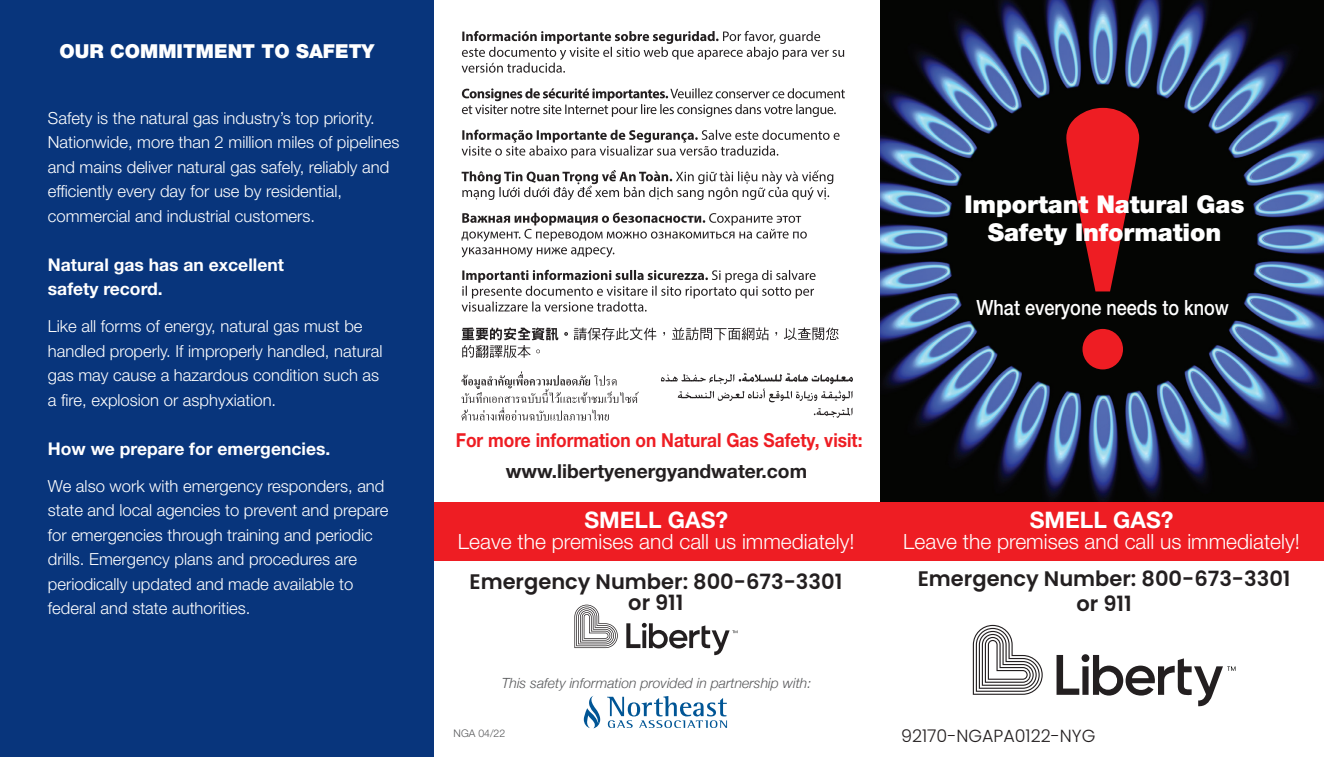
<style>
.page{position:relative;width:1324px;height:757px;background:#fff}
.page>*{position:absolute;margin:0;border:0;box-sizing:border-box;transform-origin:0 0}
.t1{font:900 24.5px/28px "Helvetica Neue";letter-spacing:-.005em;color:#fff;text-align:center}
.t2{font:700 22.75px "Helvetica Neue LT Std";color:#fff}
.t3{font:300 21px "Helvetica Neue LT Std";color:#fff}
.t4{font:600 21px/25.2px "Poppins";color:#231f20;text-align:center}
.t5{font:500 21px "Helvetica Neue LT Std";color:#fff;scale:.86 1}
.t6{font:700 19.25px "Helvetica Neue LT Std";color:#ee1d23;scale:.9 1}
.t7{font:700 19.25px "Helvetica Neue LT Std";color:#231f20}
.t8{font:900 19.25px "Helvetica Neue";color:#fff}
.t9{font:700 17.5px/24.5px "Helvetica Neue LT Std";color:#fff}
.t10{font:300 17.5px "Poppins";color:#231f20}
.t11{font:300 16.62px/24.5px "Helvetica Neue LT Std";color:#fff}
.t12{font:italic 300 14px "Helvetica Neue";color:#57585a}
.t13{font:300 10.5px "Helvetica Neue LT Std";color:#57585a}
</style>
<div class="page">
<img style="left:880px;top:0;width:443px;height:502px">
<svg style="left:607px;top:696px;width:120px;height:31px"></svg>
<svg style="left:583px;top:696px;width:17px;height:31px"></svg>
<div style="left:423px;top:502px;width:900px;height:58px;background:#ee1d23"></div>
<svg style="left:1066px;top:108px;width:72px;height:183px;background:#9c1417"></svg>
<div style="left:1082px;top:328px;width:40px;height:41px;background:#ee1d23;border-radius:50%"></div>
<div style="left:0;top:0;width:434px;height:756px;background:#08357c"></div>
<svg style="left:461px;top:269px;width:354px;height:42px"></svg>
<svg style="left:461px;top:247px;width:153px;height:10px"></svg>
<svg style="left:461px;top:212px;width:345px;height:29px"></svg>
<svg style="left:461px;top:170px;width:372px;height:30px"></svg>
<svg style="left:461px;top:129px;width:378px;height:29px"></svg>
<svg style="left:462px;top:88px;width:382px;height:29px"></svg>
<svg style="left:461px;top:31px;width:383px;height:42px"></svg>
<svg style="left:661px;top:373px;width:191px;height:44px"></svg>
<svg style="left:462px;top:327px;width:376px;height:30px"></svg>
<svg style="left:461px;top:371px;width:177px;height:49px"></svg>
<svg style="left:972px;top:624px;width:70px;height:70px"></svg>
<svg style="left:1056px;top:654px;width:179px;height:51px"></svg>
<svg style="left:574px;top:604px;width:43px;height:43px"></svg>
<svg style="left:626px;top:622px;width:111px;height:32px"></svg>
<p class="t8" style="left:60px;top:39px;width:316px">OUR COMMITMENT TO SAFETY</p>
<p class="t11" style="left:48px;top:105px;width:353px">Safety is the natural gas industry’s top priority.<br>Nationwide, more than 2 million miles of pipelines and mains deliver natural gas safely, reliably and efficiently every day for use by residential, commercial and industrial customers.</p>
<p class="t9" style="left:48px;top:252px;width:237px">Natural gas has an excellent safety record.</p>
<p class="t11" style="left:48px;top:313px;width:336px">Like all forms of energy, natural gas must be handled properly. If improperly handled, natural gas may cause a hazardous condition such as a fire, explosion or asphyxiation.</p>
<p class="t9" style="left:48px;top:435px;width:284px">How we prepare for emergencies.</p>
<p class="t11" style="left:48px;top:472px;width:342px">We also work with emergency responders, and state and local agencies to prevent and prepare for emergencies through training and periodic drills. Emergency plans and procedures are periodically updated and made available to federal and state authorities.</p>
<h1 class="t1" style="left:964px;top:190px;width:281px">Important Natural Gas<br>Safety Information</h1>
<p class="t5" style="left:976px;top:294px;width:295px">What everyone needs to know</p>
<p class="t6" style="left:455px;top:427px;width:453px">For more information on Natural Gas Safety, visit:</p>
<p class="t7" style="left:505px;top:459px;width:303px">www.libertyenergyandwater.com</p>
<h2 class="t2" style="left:584px;top:505px;width:145px">SMELL GAS?</h2>
<p class="t3" style="left:458px;top:528px;width:398px">Leave the premises and call us immediately!</p>
<p class="t4" style="left:469px;top:570px;width:374px;line-height:21px">Emergency Number: 800-673-3301 or 911</p>
<p class="t12" style="left:501px;top:671px;width:311px">This safety information provided in partnership with:</p>
<p class="t13" style="left:453px;top:726px;width:53px">NGA 04/22</p>
<h2 class="t2" style="left:1029px;top:505px;width:145px">SMELL GAS?</h2>
<p class="t3" style="left:903px;top:528px;width:398px">Leave the premises and call us immediately!</p>
<p class="t4" style="left:917px;top:565px;width:374px">Emergency Number: 800-673-3301 or 911</p>
<p class="t10" style="left:900px;top:725px;width:196px">92170-NGAPA0122-NYG</p>
</div>
